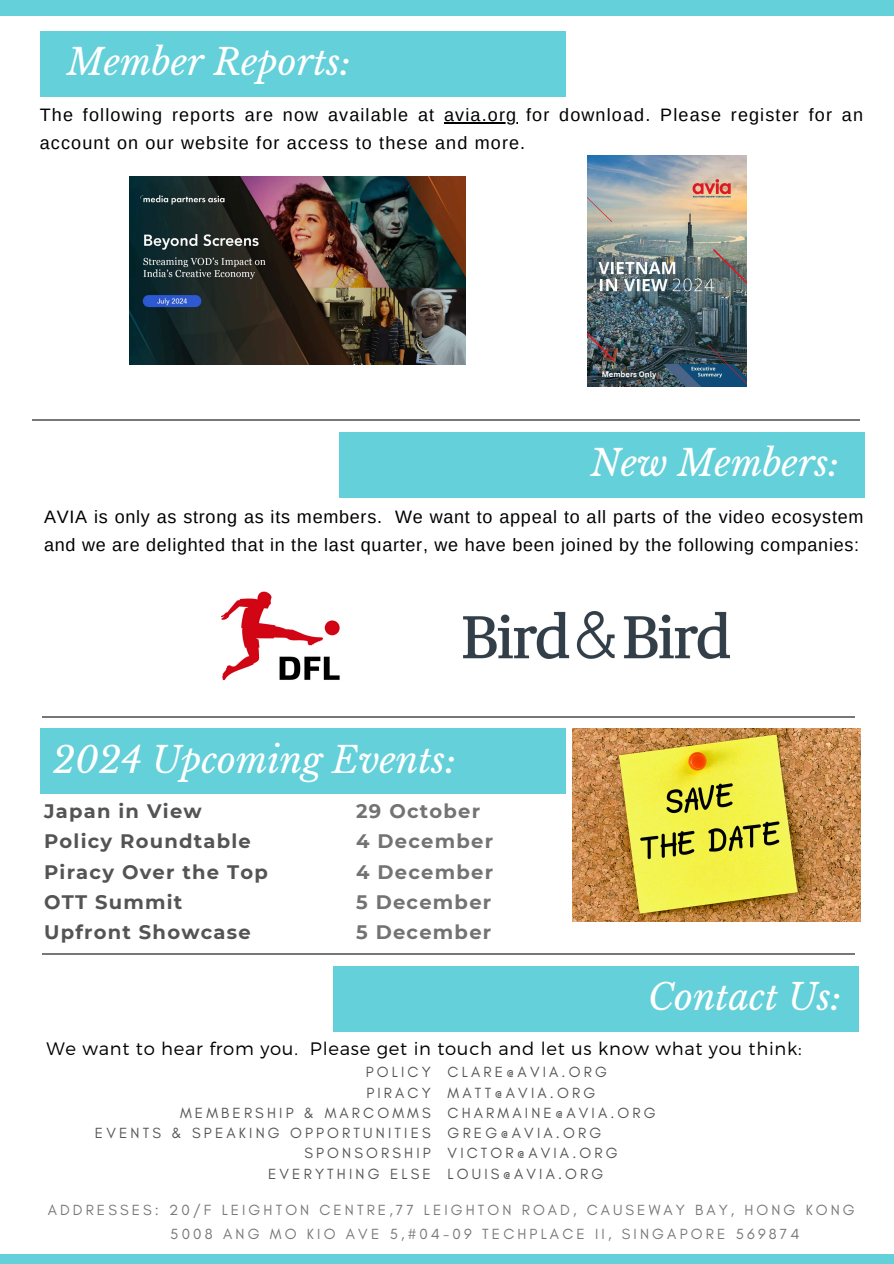
<style>
.page{position:relative;width:894px;height:1264px;background:#fff}
.page>*{position:absolute;margin:0;border:0;box-sizing:border-box;transform-origin:0 0}
.t1{font:italic 36px "Libre Baskerville";color:#fff}
.t2{font:700 19.5px/30.3px "Montserrat";letter-spacing:.065em;color:#545454}
.t3{font:700 19.5px/30.3px "Montserrat";letter-spacing:.065em;color:#737373}
.t4{font:18px/28.2px "Arimo";letter-spacing:.04em;color:#000}
.t5{font:18px/28.2px "Arimo";letter-spacing:.065em;color:#000}
.t6{font:300 18px "Montserrat";letter-spacing:.04em;color:#000}
.t7{font:15px/20.2px "Glacial Indifference";letter-spacing:.21em;color:#545454}
.t8{font:15px "Glacial Indifference";letter-spacing:.205em;color:#777}
.t9{font:700 7.65px "Canva Sans";color:#fff}
</style>
<div class="page">
<hr style="left:42px;top:716px;width:812px;height:1px;background:#777">
<div style="left:40px;top:31px;width:525px;height:65px;background:#64d0da"></div>
<div style="left:40px;top:728px;width:525px;height:65px;background:#64d0da"></div>
<div style="left:333px;top:965px;width:526px;height:66px;background:#64d0da"></div>
<hr style="left:42px;top:953px;width:812px;height:1px;background:#777">
<div style="left:0;top:1254px;width:893px;height:9px;background:#64d0da"></div>
<img style="left:572px;top:728px;width:287px;height:193px">
<hr style="left:33px;top:419px;width:826px;height:2px;background:#777">
<div style="left:338px;top:432px;width:526px;height:65px;background:#64d0da"></div>
<div style="left:0;top:0;width:893px;height:16px;background:#64d0da"></div>
<img style="left:587px;top:155px;width:159px;height:232px">
<img style="left:221px;top:591px;width:119px;height:90px">
<img style="left:463px;top:611px;width:266px;height:48px">
<img style="left:129px;top:176px;width:337px;height:188px">
<hr style="left:444px;top:122px;width:73px;height:1px;background:#000">
<p class="t1" style="left:67px;top:40px;width:285px">Member Reports:</p>
<p class="t5" style="left:40px;top:101px;width:396px">The following reports are now available at</p>
<p class="t5" style="left:40px;top:101px;width:824px;text-indent:404px">avia.org for download. Please register for an account on our website for access to these and more.</p>
<p class="t9" style="left:601px;top:368px;width:56px">Members Only</p>
<p class="t1" style="left:590px;top:441px;width:250px">New Members:</p>
<p class="t4" style="left:44px;top:502px;width:820px">AVIA is only as strong as its members. We want to appeal to all parts of the video ecosystem and we are delighted that in the last quarter, we have been joined by the following companies:</p>
<p class="t1" style="left:53px;top:737px;width:405px">2024 Upcoming Events:</p>
<h2 class="t3" style="left:356px;top:795px;width:138px">29 October<br>4 December<br>4 December<br>5 December<br>5 December</h2>
<h1 class="t2" style="left:44px;top:795px;width:225px">Japan in View<br>Policy Roundtable<br>Piracy Over the Top<br>OTT Summit<br>Upfront Showcase</h1>
<h1 class="t1" style="left:647px;top:975px;width:195px">Contact Us:</h1>
<p class="t6" style="left:47px;top:1036px;width:756px">We want to hear from you. Please get in touch and let us know what you think:</p>
<h2 class="t7" style="left:366px;top:1061px;width:66px">POLICY</h2>
<h1 class="t7" style="left:366px;top:1082px;width:66px">PIRACY</h1>
<h3 class="t7" style="left:180px;top:1102px;width:252px">MEMBERSHIP &amp; MARCOMMS</h3>
<p class="t7" style="left:95px;top:1122px;width:337px">EVENTS &amp; SPEAKING OPPORTUNITIES</p>
<p class="t7" style="left:268px;top:1142px;width:164px;text-align:right">SPONSORSHIP<br>EVERYTHING ELSE</p>
<p class="t7" style="left:447px;top:1061px;width:161px">CLARE@AVIA.ORG<br>MATT@AVIA.ORG</p>
<p class="t7" style="left:447px;top:1102px;width:209px">CHARMAINE@AVIA.ORG</p>
<p class="t7" style="left:447px;top:1122px;width:171px">GREG@AVIA.ORG<br>VICTOR@AVIA.ORG<br>LOUIS@AVIA.ORG</p>
<h3 class="t8" style="left:48px;top:1200px;width:808px">ADDRESSES: 20/F LEIGHTON CENTRE,77 LEIGHTON ROAD, CAUSEWAY BAY, HONG KONG</h3>
<p class="t8" style="left:170px;top:1224px;width:630px">5008 ANG MO KIO AVE 5,#04-09 TECHPLACE II, SINGAPORE 569874</p>
</div>
